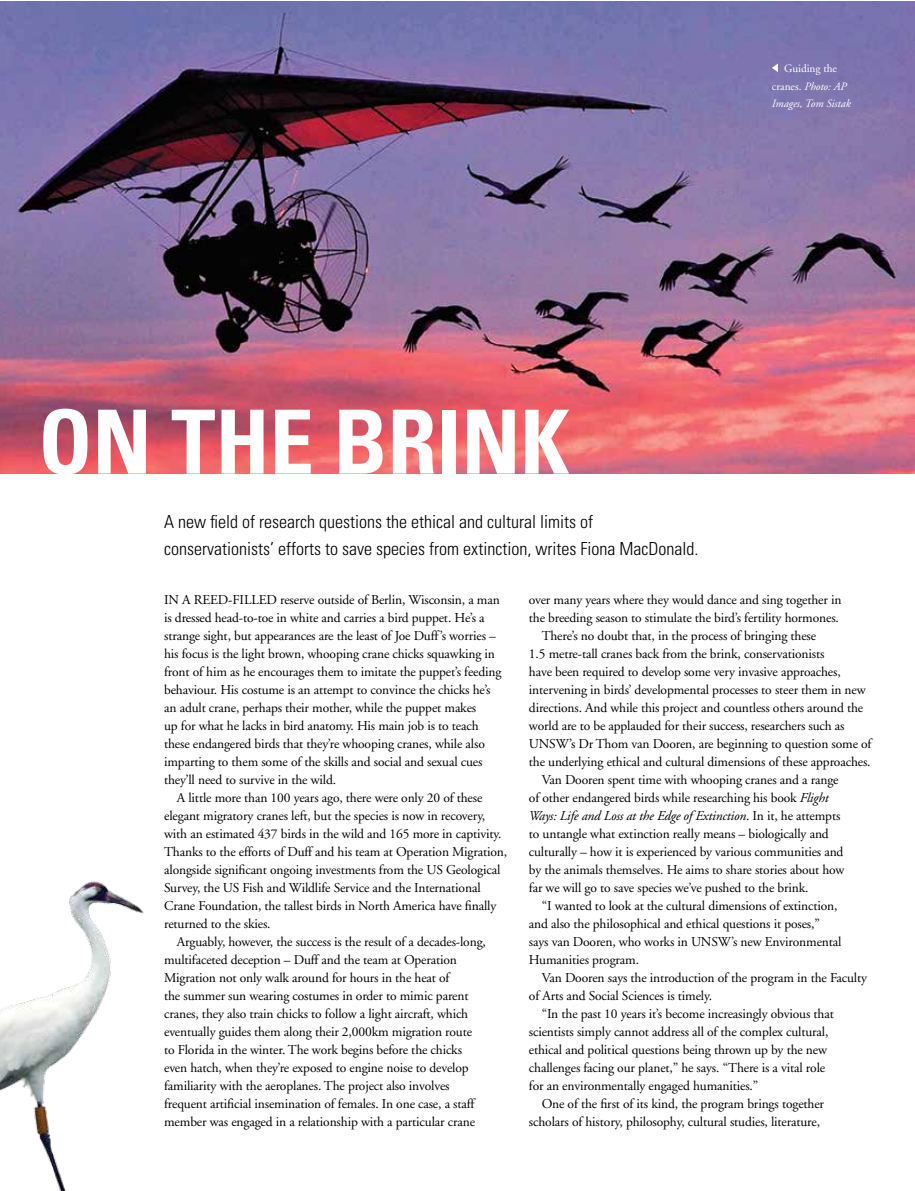
<style>
.page{position:relative;width:915px;height:1191px;background:#fff}
.page>*{position:absolute;margin:0;border:0;box-sizing:border-box;transform-origin:0 0}
.t1{font:700 condensed 88.5px "Univers";color:#fff}
.t2{font:300 condensed 18px/27px "Univers";color:#000}
.t3{font:13.5px/18px "Adobe Garamond";letter-spacing:-.01em;color:#000}
.t4{font:italic 13.5px "Adobe Garamond";letter-spacing:-.01em;color:#000}
.t5{font:italic 11.25px/17.5px "Adobe Garamond";color:#fff;text-align:center}
.s1{font-style:normal}
.s2{font-style:italic}
</style>
<div class="page">
<img style="left:0;top:1px;width:914px;height:472px">
<svg style="left:771px;top:64px;width:6px;height:8px"></svg>
<img style="left:0;top:881px;width:144px;height:310px">
<p class="t5" style="left:771px;top:60px;width:80px"><span class="s1">Guiding the cranes.</span> Photo: AP<br>Images, Tom Sistak</p>
<h1 class="t1" style="left:38px;top:388px;width:532px">ON THE BRINK</h1>
<h2 class="t2" style="left:164px;top:508px;width:535px">A new field of research questions the ethical and cultural limits of conservationists’ efforts to save species from extinction, writes Fiona MacDonald.</h2>
<p class="t3" style="left:164px;top:591px;width:339px">IN A REED-FILLED reserve outside of Berlin, Wisconsin, a man is dressed head-to-toe in white and carries a bird puppet. He’s a strange sight, but appearances are the least of Joe Duff’s worries – his focus is the light brown, whooping crane chicks squawking in front of him as he encourages them to imitate the puppet’s feeding behaviour. His costume is an attempt to convince the chicks he’s an adult crane, perhaps their mother, while the puppet makes<br>up for what he lacks in bird anatomy. His main job is to teach these endangered birds that they’re whooping cranes, while also imparting to them some of the skills and social and sexual cues they’ll need to survive in the wild.</p>
<p class="t3" style="left:177px;top:789px;width:307px">A little more than 100 years ago, there were only 20 of these</p>
<p class="t3" style="left:164px;top:807px;width:322px">elegant migratory cranes left, but the species is now in recovery,</p>
<p class="t3" style="left:164px;top:825px;width:339px">with an estimated 437 birds in the wild and 165 more in captivity.</p>
<p class="t3" style="left:164px;top:843px;width:344px">Thanks to the efforts of Duff and his team at Operation Migration,</p>
<p class="t3" style="left:164px;top:861px;width:337px">alongside significant ongoing investments from the US Geological</p>
<p class="t3" style="left:164px;top:879px;width:318px">Survey, the US Fish and Wildlife Service and the International</p>
<p class="t3" style="left:164px;top:897px;width:333px">Crane Foundation, the tallest birds in North America have finally</p>
<p class="t3" style="left:164px;top:915px;width:108px">returned to the skies.</p>
<p class="t3" style="left:177px;top:933px;width:310px">Arguably, however, the success is the result of a decades-long,</p>
<p class="t3" style="left:164px;top:951px;width:294px">multifaceted deception – Duff and the team at Operation</p>
<p class="t3" style="left:164px;top:969px;width:287px">Migration not only walk around for hours in the heat of</p>
<p class="t3" style="left:164px;top:987px;width:306px">the summer sun wearing costumes in order to mimic parent</p>
<p class="t3" style="left:164px;top:1005px;width:305px">cranes, they also train chicks to follow a light aircraft, which</p>
<p class="t3" style="left:164px;top:1023px;width:309px">eventually guides them along their 2,000km migration route</p>
<p class="t3" style="left:164px;top:1041px;width:299px">to Florida in the winter. The work begins before the chicks</p>
<p class="t3" style="left:164px;top:1059px;width:306px">even hatch, when they’re exposed to engine noise to develop</p>
<p class="t3" style="left:164px;top:1077px;width:287px">familiarity with the aeroplanes. The project also involves</p>
<p class="t3" style="left:164px;top:1095px;width:312px">frequent artificial insemination of females. In one case, a staff</p>
<p class="t3" style="left:164px;top:1113px;width:312px">member was engaged in a relationship with a particular crane</p>
<p class="t3" style="left:528px;top:591px;width:314px">over many years where they would dance and sing together in</p>
<p class="t3" style="left:528px;top:609px;width:311px">the breeding season to stimulate the bird’s fertility hormones.</p>
<p class="t3" style="left:541px;top:627px;width:276px">There’s no doubt that, in the process of bringing these</p>
<p class="t3" style="left:528px;top:645px;width:297px">1.5 metre-tall cranes back from the brink, conservationists</p>
<p class="t3" style="left:528px;top:663px;width:313px">have been required to develop some very invasive approaches,</p>
<p class="t3" style="left:528px;top:681px;width:338px">intervening in birds’ developmental processes to steer them in new</p>
<p class="t3" style="left:528px;top:699px;width:335px">directions. And while this project and countless others around the</p>
<p class="t3" style="left:528px;top:717px;width:317px">world are to be applauded for their success, researchers such as</p>
<p class="t3" style="left:528px;top:735px;width:344px">UNSW’s Dr Thom van Dooren, are beginning to question some of</p>
<p class="t3" style="left:528px;top:753px;width:343px">the underlying ethical and cultural dimensions of these approaches.</p>
<p class="t3" style="left:541px;top:771px;width:298px">Van Dooren spent time with whooping cranes and a range</p>
<p class="t3" style="left:528px;top:789px;width:301px">of other endangered birds while researching his book <span class="s2">Flight</span></p>
<p class="t4" style="left:528px;top:808px;width:313px">Ways: Life and Loss at the Edge of Extinction<span class="s1">. In it, he attempts</span></p>
<p class="t3" style="left:528px;top:825px;width:301px">to untangle what extinction really means – biologically and</p>
<p class="t3" style="left:528px;top:843px;width:316px">culturally – how it is experienced by various communities and</p>
<p class="t3" style="left:528px;top:861px;width:317px">by the animals themselves. He aims to share stories about how</p>
<p class="t3" style="left:528px;top:879px;width:281px">far we will go to save species we’ve pushed to the brink.</p>
<p class="t3" style="left:541px;top:897px;width:297px">“I wanted to look at the cultural dimensions of extinction,</p>
<p class="t3" style="left:528px;top:915px;width:292px">and also the philosophical and ethical questions it poses,”</p>
<p class="t3" style="left:528px;top:933px;width:314px">says van Dooren, who works in UNSW’s new Environmental</p>
<p class="t3" style="left:528px;top:951px;width:112px">Humanities program.</p>
<p class="t3" style="left:541px;top:969px;width:326px">Van Dooren says the introduction of the program in the Faculty</p>
<p class="t3" style="left:528px;top:987px;width:185px">of Arts and Social Sciences is timely.</p>
<p class="t3" style="left:541px;top:1005px;width:293px">“In the past 10 years it’s become increasingly obvious that</p>
<p class="t3" style="left:528px;top:1023px;width:301px">scientists simply cannot address all of the complex cultural,</p>
<p class="t3" style="left:528px;top:1041px;width:299px">ethical and political questions being thrown up by the new</p>
<p class="t3" style="left:528px;top:1059px;width:298px">challenges facing our planet,” he says. “There is a vital role</p>
<p class="t3" style="left:528px;top:1077px;width:231px">for an environmentally engaged humanities.”</p>
<p class="t3" style="left:541px;top:1095px;width:284px">One of the first of its kind, the program brings together</p>
<p class="t3" style="left:528px;top:1113px;width:292px">scholars of history, philosophy, cultural studies, literature,</p>
</div>
